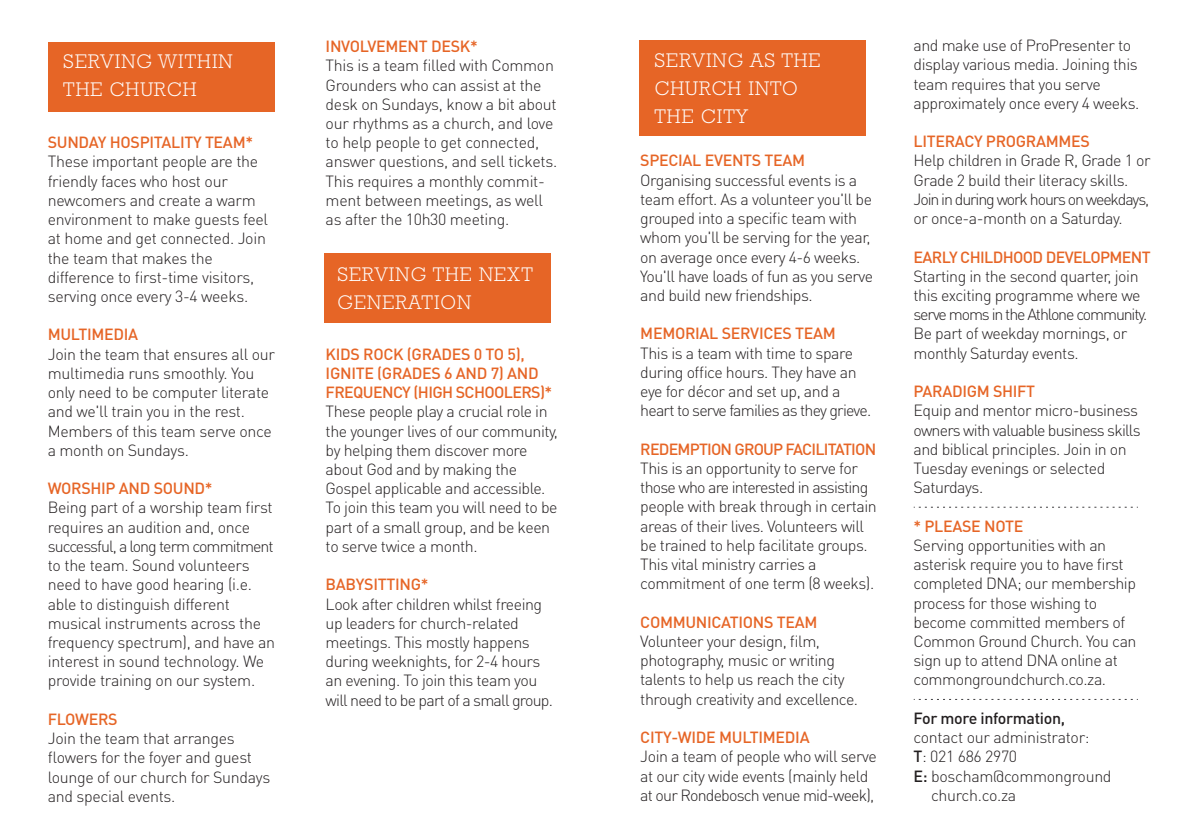
<style>
.page{position:relative;width:1191px;height:840px;background:#fff}
.page>*{position:absolute;margin:0;border:0;box-sizing:border-box;transform-origin:0 0}
.t1{font:300 20px/28px "Rockwell";letter-spacing:.05em;color:#fff}
.t2{font:300 16px/19.2px "DIN Pro";letter-spacing:-.03em;color:#231f20}
.t3{font:500 16px/19.2px "DIN Pro";letter-spacing:-.02em;color:#e66526}
.t4{font:500 16px "DIN Pro";letter-spacing:-.05em;color:#e66526}
.t5{font:500 16px "DIN Pro";letter-spacing:-.04em;color:#e66526}
.t6{font:500 16px "DIN Pro";letter-spacing:-.02em;color:#231f20}
.s1{font-weight:500}
</style>
<div class="page">
<div style="left:639px;top:40px;width:226px;height:95px;background:#e66526"></div>
<div style="left:324px;top:253px;width:226px;height:69px;background:#e66526"></div>
<div style="left:48px;top:42px;width:226px;height:69px;background:#e66526"></div>
<svg style="left:913px;top:506px;width:220px;height:1px"></svg>
<svg style="left:919px;top:698px;width:213px;height:1px"></svg>
<p class="t1" style="left:63px;top:47px;width:171px">SERVING WITHIN<br>THE CHURCH</p>
<p class="t3" style="left:48px;top:132px;width:207px">SUNDAY HOSPITALITY TEAM*</p>
<p class="t2" style="left:48px;top:151px;width:222px">These important people are the friendly faces who host our newcomers and create a warm environment to make guests feel at home and get connected. Join the team that makes the difference to first-time visitors, serving once every 3-4 weeks.</p>
<p class="t3" style="left:48px;top:324px;width:92px">MULTIMEDIA</p>
<p class="t2" style="left:48px;top:343px;width:229px">Join the team that ensures all our multimedia runs smoothly. You only need to be computer literate and we'll train you in the rest.<br>Members of this team serve once a month on Sundays.</p>
<p class="t3" style="left:48px;top:478px;width:166px">WORSHIP AND SOUND*</p>
<p class="t2" style="left:48px;top:497px;width:229px">Being part of a worship team first requires an audition and, once successful, a long term commitment to the team. Sound volunteers need to have good hearing (i.e. able to distinguish different musical instruments across the frequency spectrum), and have an interest in sound technology. We provide training on our system.</p>
<p class="t3" style="left:48px;top:708px;width:71px">FLOWERS</p>
<p class="t2" style="left:48px;top:727px;width:224px">Join the team that arranges flowers for the foyer and guest lounge of our church for Sundays and special events.</p>
<p class="t3" style="left:326px;top:36px;width:154px">INVOLVEMENT DESK*</p>
<p class="t2" style="left:326px;top:55px;width:233px">This is a team filled with Common<br>Grounders who can assist at the desk on Sundays, know a bit about our rhythms as a church, and love to help people to get connected, answer questions, and sell tickets.<br>This requires a monthly commit&shy;ment between meetings, as well as after the 10h30 meeting.</p>
<p class="t1" style="left:337px;top:260px;width:197px">SERVING THE NEXT<br>GENERATION</p>
<p class="t3" style="left:326px;top:343px;width:228px">KIDS ROCK (GRADES 0 TO 5),<br>IGNITE (GRADES 6 AND 7) AND<br>FREQUENCY (HIGH SCHOOLERS)*</p>
<p class="t2" style="left:326px;top:401px;width:234px">These people play a crucial role in the younger lives of our community, by helping them discover more about God and by making the<br>Gospel applicable and accessible.<br>To join this team you will need to be part of a small group, and be keen to serve twice a month.</p>
<p class="t3" style="left:326px;top:574px;width:104px">BABYSITTING*</p>
<p class="t2" style="left:326px;top:593px;width:229px">Look after children whilst freeing up leaders for church-related meetings. This mostly happens during weeknights, for 2-4 hours an evening. To join this team you will need to be part of a small group.</p>
<p class="t1" style="left:654px;top:46px;width:168px">SERVING AS THE<br>CHURCH INTO<br>THE CITY</p>
<p class="t3" style="left:640px;top:150px;width:166px">SPECIAL EVENTS TEAM</p>
<p class="t2" style="left:640px;top:169px;width:234px">Organising successful events is a team effort. As a volunteer you'll be grouped into a specific team with whom you'll be serving for the year, on average once every 4-6 weeks.<br>You'll have loads of fun as you serve and build new friendships.</p>
<p class="t3" style="left:640px;top:323px;width:197px">MEMORIAL SERVICES TEAM</p>
<p class="t2" style="left:640px;top:342px;width:232px">This is a team with time to spare during office hours. They have an eye for décor and set up, and a heart to serve families as they grieve.</p>
<p class="t4" style="left:640px;top:438px;width:237px">REDEMPTION GROUP FACILITATION</p>
<p class="t2" style="left:640px;top:457px;width:238px">This is an opportunity to serve for those who are interested in assisting people with break through in certain areas of their lives. Volunteers will be trained to help facilitate groups.<br>This vital ministry carries a commitment of one term (8 weeks).</p>
<p class="t3" style="left:640px;top:611px;width:179px">COMMUNICATIONS TEAM</p>
<p class="t2" style="left:640px;top:630px;width:219px">Volunteer your design, film, photography, music or writing talents to help us reach the city through creativity and excellence.</p>
<p class="t3" style="left:640px;top:726px;width:171px">CITY-WIDE MULTIMEDIA</p>
<p class="t2" style="left:640px;top:745px;width:238px">Join a team of people who will serve at our city wide events (mainly held at our Rondebosch venue mid-week),</p>
<p class="t2" style="left:913px;top:35px;width:227px">and make use of ProPresenter to display various media. Joining this team requires that you serve approximately once every 4 weeks.</p>
<p class="t3" style="left:913px;top:131px;width:178px">LITERACY PROGRAMMES</p>
<p class="t2" style="left:913px;top:150px;width:238px">Help children in Grade R, Grade 1 or Grade 2 build their literacy skills.<br>Join in during work hours on weekdays, or once-a-month on a Saturday.</p>
<p class="t5" style="left:913px;top:246px;width:239px">EARLY CHILDHOOD DEVELOPMENT</p>
<p class="t2" style="left:913px;top:265px;width:235px">Starting in the second quarter, join this exciting programme where we serve moms in the Athlone community.<br>Be part of weekday mornings, or monthly Saturday events.</p>
<p class="t3" style="left:913px;top:381px;width:123px">PARADIGM SHIFT</p>
<p class="t2" style="left:913px;top:400px;width:229px">Equip and mentor micro-business owners with valuable business skills and biblical principles. Join in on<br>Tuesday evenings or selected<br>Saturdays.</p>
<p class="t3" style="left:913px;top:515px;width:111px">* PLEASE NOTE</p>
<p class="t2" style="left:913px;top:534px;width:224px">Serving opportunities with an asterisk require you to have first completed DNA; our membership process for those wishing to become committed members of<br>Common Ground Church. You can sign up to attend DNA online at commongroundchurch.co.za.</p>
<p class="t6" style="left:913px;top:706px;width:153px">For more information,</p>
<p class="t2" style="left:913px;top:726px;width:177px">contact our administrator:</p>
<p class="t2" style="left:913px;top:745px;width:105px"><span class="s1">T</span>: 021 686 2970</p>
<p class="t2" style="left:913px;top:765px;width:200px"><span class="s1">E:</span> boscham@commonground</p>
<p class="t2" style="left:931px;top:784px;width:87px">church.co.za</p>
</div>
